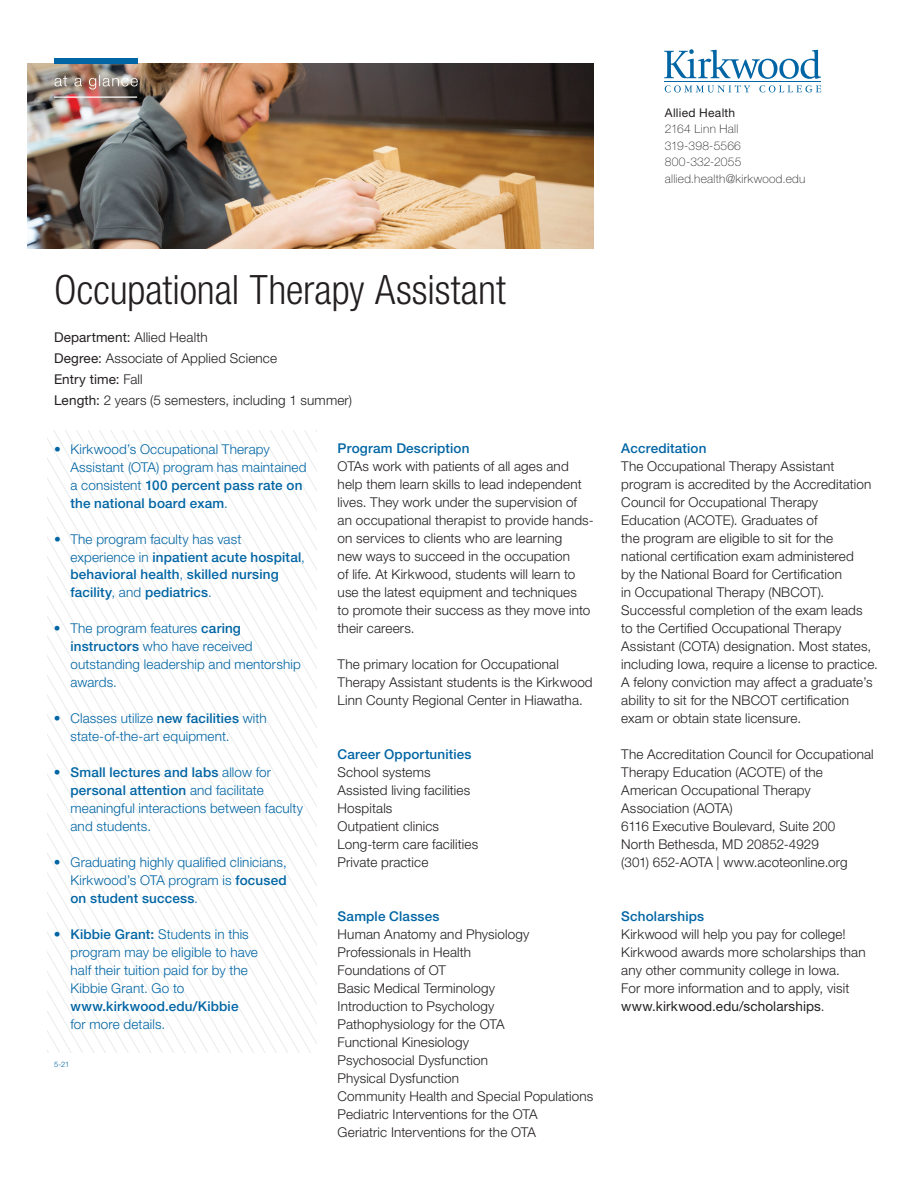
<style>
.page{position:relative;width:918px;height:1188px;background:#fff}
.page>*{position:absolute;margin:0;border:0;box-sizing:border-box;transform-origin:0 0}
.t1{font:300 condensed 40.5px "Helvetica Neue LT Std";color:#231f20}
.t2{font:300 13.5px/18px "Helvetica Neue LT Std";letter-spacing:.01em;color:#231f20}
.t3{font:300 13.5px/18px "Helvetica Neue LT Std";letter-spacing:.01em;color:#0065a4}
.t4{font:500 13.5px/18px "Helvetica Neue LT Std";letter-spacing:.01em;color:#0065a4}
.t5{font:100 12px/16.5px "Helvetica Neue LT Std";letter-spacing:.025em;color:#231f20}
.t6{font:12px "Helvetica Neue LT Std";letter-spacing:.025em;color:#231f20}
.t7{font:300 7.5px "Helvetica Neue LT Std";color:#0065a4}
.s1{font-weight:400}
.s2{font-weight:500}
.s3{font-weight:300}
</style>
<div class="page">
<svg style="left:48px;top:430px;width:268px;height:623px"></svg>
<svg style="left:230px;top:430px;width:86px;height:498px"></svg>
<img style="left:27px;top:63px;width:567px;height:186px">
<hr style="left:54px;top:96px;width:83px;height:2px;background:#fff">
<hr style="left:664px;top:81px;width:157px;height:1px;background:#0065a4">
<div style="left:54px;top:58px;width:83px;height:5px;background:#0065a4"></div>
<svg style="left:55px;top:76px;width:12px;height:10px"></svg>
<svg style="left:74px;top:78px;width:8px;height:8px"></svg>
<svg style="left:89px;top:75px;width:49px;height:14px"></svg>
<svg style="left:664px;top:49px;width:157px;height:30px"></svg>
<svg style="left:665px;top:85px;width:85px;height:8px"></svg>
<svg style="left:759px;top:85px;width:62px;height:8px"></svg>
<p class="t6" style="left:665px;top:105px;width:72px">Allied Health</p>
<p class="t5" style="left:665px;top:121px;width:142px">2164 Linn Hall<br>319-398-5566<br>800-332-2055 allied.health@kirkwood.edu</p>
<h1 class="t1" style="left:54px;top:266px;width:453px">Occupational Therapy Assistant</h1>
<p class="t2" style="left:54px;top:326px;width:300px;line-height:21px"><span class="s1">Department:</span> Allied Health<br><span class="s1">Degree:</span> Associate of Applied Science<br><span class="s1">Entry time:</span> Fall<br><span class="s1">Length:</span> 2 years (5 semesters, including 1 summer)</p>
<p class="t3" style="left:70px;top:439px;width:237px;text-indent:-16px">• Kirkwood’s Occupational Therapy Assistant (OTA) program has maintained a consistent <span class="s2">100 percent pass rate on the national board exam</span>.</p>
<p class="t4" style="left:70px;top:530px;width:236px;text-indent:-16px"><span class="s3">• The program faculty has vast experience in</span> inpatient acute hospital<span class="s3">, </span>behavioral health<span class="s3">,</span> skilled nursing facility<span class="s3">, and</span> pediatrics<span class="s3">.</span></p>
<p class="t3" style="left:70px;top:619px;width:232px;text-indent:-16px">• The program features <span class="s2">caring instructors</span> who have received outstanding leadership and mentorship awards.</p>
<p class="t3" style="left:70px;top:709px;width:198px;text-indent:-16px">• Classes utilize <span class="s2">new facilities</span> with state-of-the-art equipment.</p>
<p class="t3" style="left:70px;top:763px;width:234px;text-indent:-16px">• <span class="s2">Small lectures and labs</span> allow for <span class="s2">personal attention</span> and facilitate meaningful interactions between faculty and students.</p>
<p class="t3" style="left:70px;top:853px;width:218px;text-align:justify;text-indent:-16px">• Graduating highly qualifed clinicians, Kirkwood’s OTA program is <span class="s2">focused on student success</span>.</p>
<p class="t3" style="left:70px;top:925px;width:189px;text-indent:-16px">• <span class="s2">Kibbie Grant:</span> Students in this program may be eligible to have half their tuition paid for by the<br>Kibbie Grant. Go to</p>
<p class="t4" style="left:70px;top:998px;width:170px">www.kirkwood.edu/Kibbie</p>
<p class="t3" style="left:70px;top:1015px;width:96px">for more details.</p>
<p class="t7" style="left:54px;top:1060px;width:17px">5-21</p>
<p class="t4" style="left:338px;top:440px;width:133px">Program Description</p>
<p class="t2" style="left:338px;top:457px;width:258px">OTAs work with patients of all ages and help them learn skills to lead independent lives. They work under the supervision of an occupational therapist to provide hands&shy;on services to clients who are learning<br>new ways to succeed in the occupation<br>of life. At Kirkwood, students will learn to use the latest equipment and techniques<br>to promote their success as they move into their careers.</p>
<p class="t2" style="left:338px;top:655px;width:257px">The primary location for Occupational<br>Therapy Assistant students is the Kirkwood<br>Linn County Regional Center in Hiawatha.</p>
<p class="t4" style="left:338px;top:745px;width:135px">Career Opportunities</p>
<p class="t2" style="left:338px;top:763px;width:142px">School systems<br>Assisted living facilities<br>Hospitals<br>Outpatient clinics<br>Long-term care facilities<br>Private practice</p>
<p class="t4" style="left:338px;top:907px;width:103px">Sample Classes</p>
<p class="t2" style="left:338px;top:925px;width:257px">Human Anatomy and Physiology<br>Professionals in Health<br>Foundations of OT<br>Basic Medical Terminology<br>Introduction to Psychology<br>Pathophysiology for the OTA<br>Functional Kinesiology<br>Psychosocial Dysfunction<br>Physical Dysfunction<br>Community Health and Special Populations<br>Pediatric Interventions for the OTA<br>Geriatric Interventions for the OTA</p>
<p class="t4" style="left:621px;top:439px;width:87px">Accreditation</p>
<p class="t2" style="left:621px;top:457px;width:258px">The Occupational Therapy Assistant program is accredited by the Accreditation Council for Occupational Therapy Education (ACOTE). Graduates of<br>the program are eligible to sit for the national certifcation exam administered<br>by the National Board for Certifcation<br>in Occupational Therapy (NBCOT).<br>Successful completion of the exam leads<br>to the Certifed Occupational Therapy Assistant (COTA) designation. Most states, including Iowa, require a license to practice.<br>A felony conviction may affect a graduate’s ability to sit for the NBCOT certifcation exam or obtain state licensure.</p>
<p class="t2" style="left:621px;top:745px;width:254px">The Accreditation Council for Occupational Therapy Education (ACOTE) of the American Occupational Therapy Association (AOTA)<br>6116 Executive Boulevard, Suite 200<br>North Bethesda, MD 20852-4929<br>(301) 652-AOTA | www.acoteonline.org</p>
<p class="t4" style="left:621px;top:907px;width:84px">Scholarships</p>
<p class="t2" style="left:621px;top:925px;width:246px">Kirkwood will help you pay for college!<br>Kirkwood awards more scholarships than any other community college in Iowa.<br>For more information and to apply, visit <span class="s1">www.kirkwood.edu/scholarships</span>.</p>
</div>
